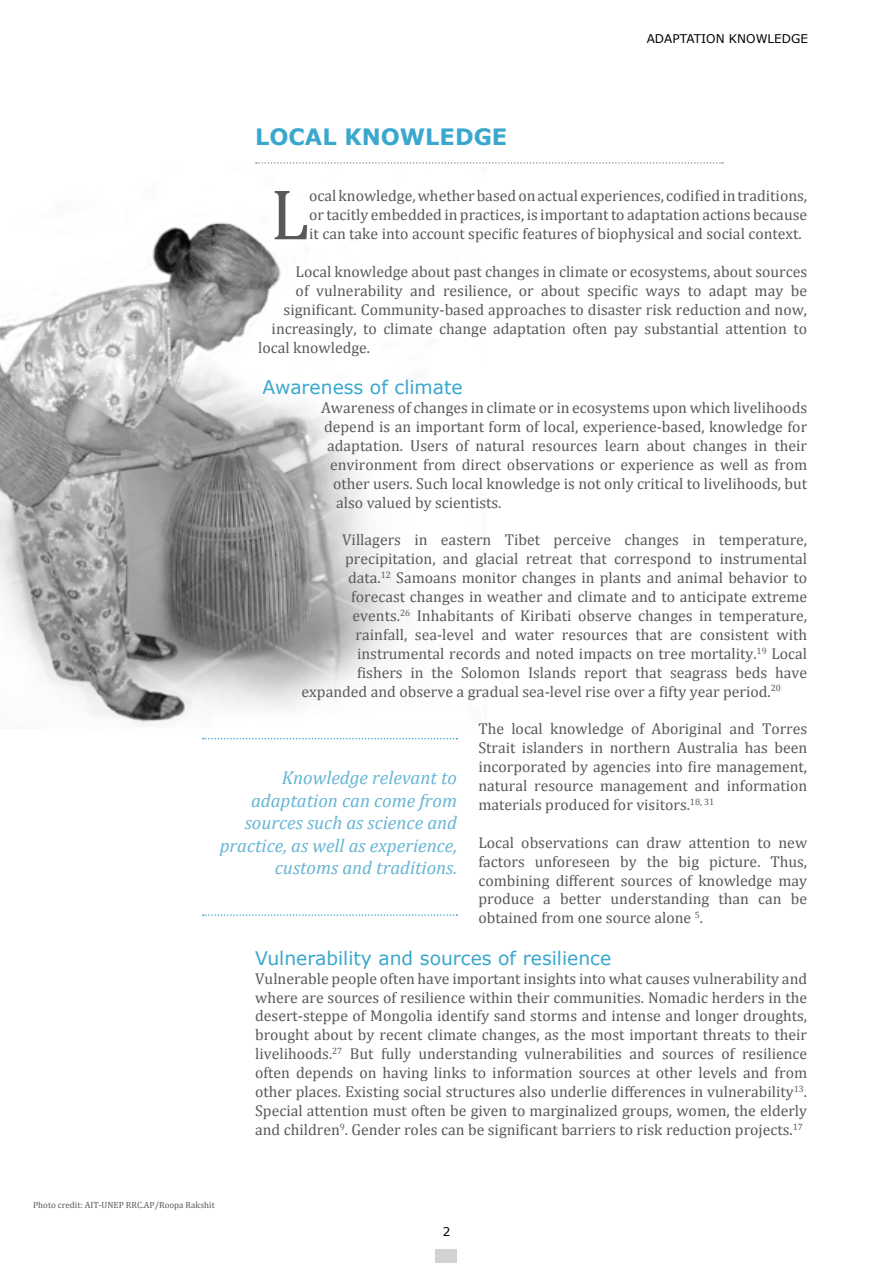
<style>
.page{position:relative;width:893px;height:1263px;background:#fff}
.page>*{position:absolute;margin:0;border:0;box-sizing:border-box;transform-origin:0 0}
.t1{font:72.45px "Cambria";color:#58595b}
.t2{font:700 22.5px "Verdana";color:#3aa7cd}
.t3{font:italic 18.75px/22.5px "Cambria";color:#65b5d5;text-align:right}
.t4{font:18.75px "Verdana";color:#3aa7cd}
.t5{font:15.75px/18.9px "Cambria";color:#58595b;text-align:justify}
.t6{font:12px "Verdana";color:#000}
.t7{font:9px "Cambria";color:#58595b}
</style>
<div class="page">
<div style="left:436px;top:1249px;width:21px;height:14px;background:#d1d3d4"></div>
<img style="left:0;top:222px;width:486px;height:507px">
<svg style="left:256px;top:162px;width:467px;height:2px"></svg>
<svg style="left:203px;top:738px;width:254px;height:1px"></svg>
<svg style="left:203px;top:914px;width:254px;height:2px"></svg>
<h2 class="t2" style="left:255px;top:121px;width:254px">LOCAL KNOWLEDGE</h2>
<p class="t6" style="left:647px;top:31px;width:163px">ADAPTATION KNOWLEDGE</p>
<h1 class="t1" style="left:270px;top:172px;width:40px">L</h1>
<p class="t5" style="left:309px;top:187px;width:499px">ocal knowledge, whether based on actual experiences, codified in traditions, or tacitly embedded in practices, is important to adaptation actions because it can take into account specific features of biophysical and social context.</p>
<p class="t5" style="left:296px;top:262px;width:513px">Local knowledge about past changes in climate or ecosystems, about sources</p>
<p class="t5" style="left:296px;top:281px;width:513px">of vulnerability and resilience, or about specific ways to adapt may be</p>
<p class="t5" style="left:284px;top:300px;width:525px">significant. Community-based approaches to disaster risk reduction and now,</p>
<p class="t5" style="left:272px;top:319px;width:537px">increasingly, to climate change adaptation often pay substantial attention to</p>
<p class="t5" style="left:258px;top:338px;width:113px">local knowledge.</p>
<p class="t4" style="left:263px;top:374px;width:202px">Awareness of climate</p>
<p class="t5" style="left:321px;top:398px;width:487px">Awareness of changes in climate or in ecosystems upon which livelihoods</p>
<p class="t5" style="left:324px;top:417px;width:485px">depend is an important form of local, experience-based, knowledge for</p>
<p class="t5" style="left:327px;top:436px;width:481px">adaptation. Users of natural resources learn about changes in their</p>
<p class="t5" style="left:330px;top:455px;width:479px">environment from direct observations or experience as well as from</p>
<p class="t5" style="left:333px;top:474px;width:475px">other users. Such local knowledge is not only critical to livelihoods, but</p>
<p class="t5" style="left:336px;top:493px;width:167px">also valued by scientists.</p>
<p class="t5" style="left:342px;top:530px;width:467px">Villagers in eastern Tibet perceive changes in temperature,</p>
<p class="t5" style="left:345px;top:549px;width:463px">precipitation, and glacial retreat that correspond to instrumental</p>
<p class="t5" style="left:348px;top:568px;width:461px">data.<sup>12</sup> Samoans monitor changes in plants and animal behavior to</p>
<p class="t5" style="left:351px;top:587px;width:457px">forecast changes in weather and climate and to anticipate extreme</p>
<p class="t5" style="left:353px;top:606px;width:456px">events.<sup>26</sup> Inhabitants of Kiribati observe changes in temperature,</p>
<p class="t5" style="left:356px;top:625px;width:453px">rainfall, sea-level and water resources that are consistent with</p>
<p class="t5" style="left:357px;top:644px;width:452px">instrumental records and noted impacts on tree mortality.<sup>19</sup> Local</p>
<p class="t5" style="left:357px;top:663px;width:452px">fishers in the Solomon Islands report that seagrass beds have</p>
<p class="t5" style="left:302px;top:682px;width:481px">expanded and observe a gradual sea-level rise over a fifty year period.<sup>20</sup></p>
<p class="t5" style="left:478px;top:719px;width:330px">The local knowledge of Aboriginal and Torres Strait islanders in northern Australia has been incorporated by agencies into fire management, natural resource management and information materials produced for visitors.<sup>18,</sup> <sup>31</sup></p>
<p class="t5" style="left:478px;top:833px;width:330px">Local observations can draw attention to new factors unforeseen by the big picture. Thus, combining different sources of knowledge may produce a better understanding than can be obtained from one source alone <sup>5</sup>.</p>
<p class="t4" style="left:255px;top:945px;width:358px">Vulnerability and sources of resilience</p>
<p class="t5" style="left:255px;top:969px;width:554px">Vulnerable people often have important insights into what causes vulnerability and where are sources of resilience within their communities. Nomadic herders in the desert-steppe of Mongolia identify sand storms and intense and longer droughts, brought about by recent climate changes, as the most important threats to their livelihoods.<sup>27</sup> But fully understanding vulnerabilities and sources of resilience often depends on having links to information sources at other levels and from other places. Existing social structures also underlie differences in vulnerability<sup>13</sup>.<br>Special attention must often be given to marginalized groups, women, the elderly and children<sup>9</sup>. Gender roles can be significant barriers to risk reduction projects.<sup>17</sup></p>
<p class="t3" style="left:220px;top:766px;width:239px">Knowledge relevant to adaptation can come from sources such as science and practice, as well as experience, customs and traditions.</p>
<p class="t7" style="left:33px;top:1199px;width:183px">Photo credit: AIT-UNEP RRC.AP/Roopa Rakshit</p>
<p class="t6" style="left:443px;top:1223px;width:9px">2</p>
</div>
